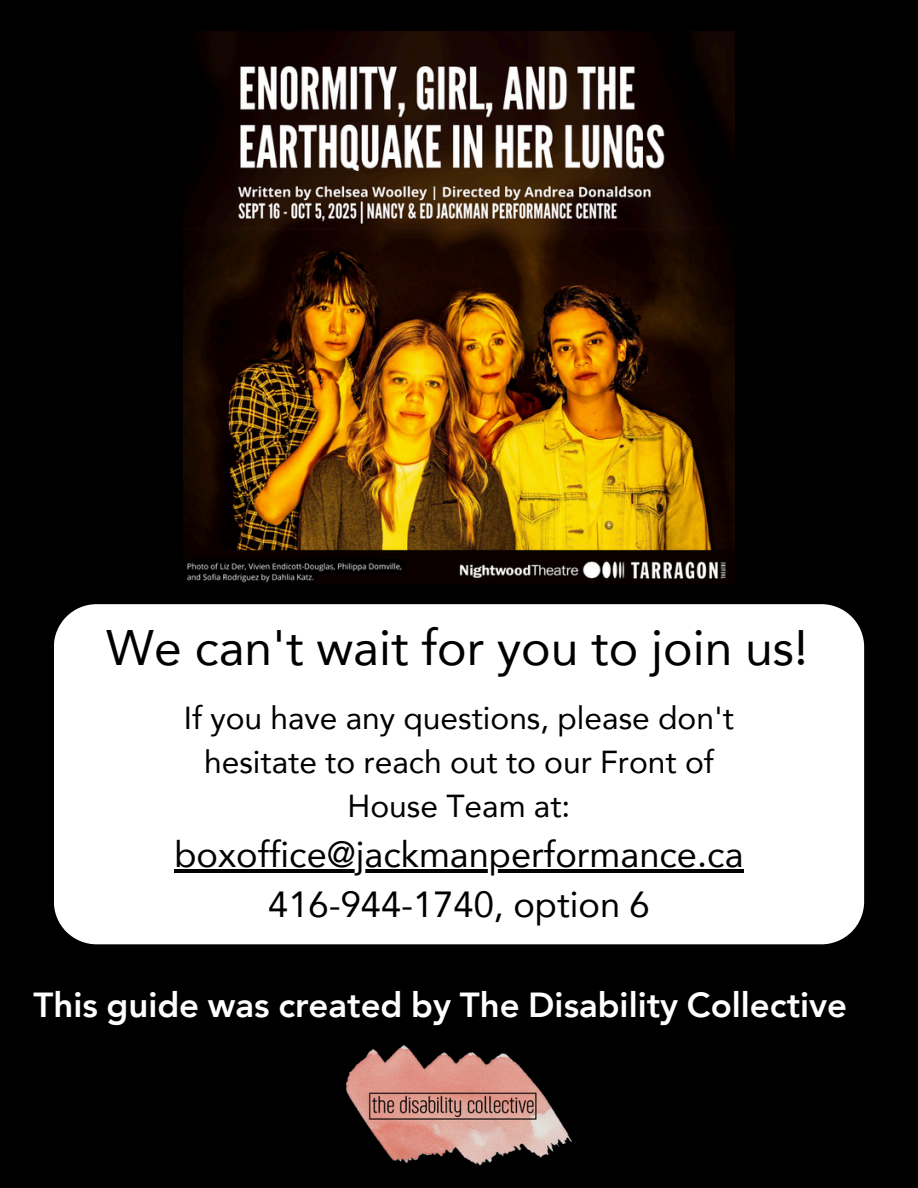
<style>
.page{position:relative;width:918px;height:1188px;background:#000}
.page>*{position:absolute;margin:0;border:0;box-sizing:border-box;transform-origin:0 0}
.t1{font:49.8px "Janna LT";color:#000}
.t2{font:36.3px/50.7px "Janna LT";color:#000;text-align:center}
.t3{font:700 34.8px "Janna LT";color:#fff}
.t4{font:31.8px/43.8px "Janna LT";color:#000;text-align:center}
</style>
<div class="page">
<img style="left:347px;top:1045px;width:225px;height:121px">
<div style="left:54px;top:604px;width:810px;height:340px;background:#fff"></div>
<img style="left:184px;top:32px;width:551px;height:551px">
<hr style="left:174px;top:869px;width:570px;height:3px;background:#000">
<h1 class="t1" style="left:106px;top:619px;width:703px">We can't wait for you to join us!</h1>
<p class="t4" style="left:184px;top:696px;width:552px">If you have any questions, please don't hesitate to reach out to our Front of<br>House Team at:</p>
<p class="t2" style="left:174px;top:829px;width:571px">boxoffice@jackmanperformance.ca<br>416-944-1740, option 6</p>
<p class="t3" style="left:34px;top:985px;width:815px">This guide was created by The Disability Collective</p>
</div>
